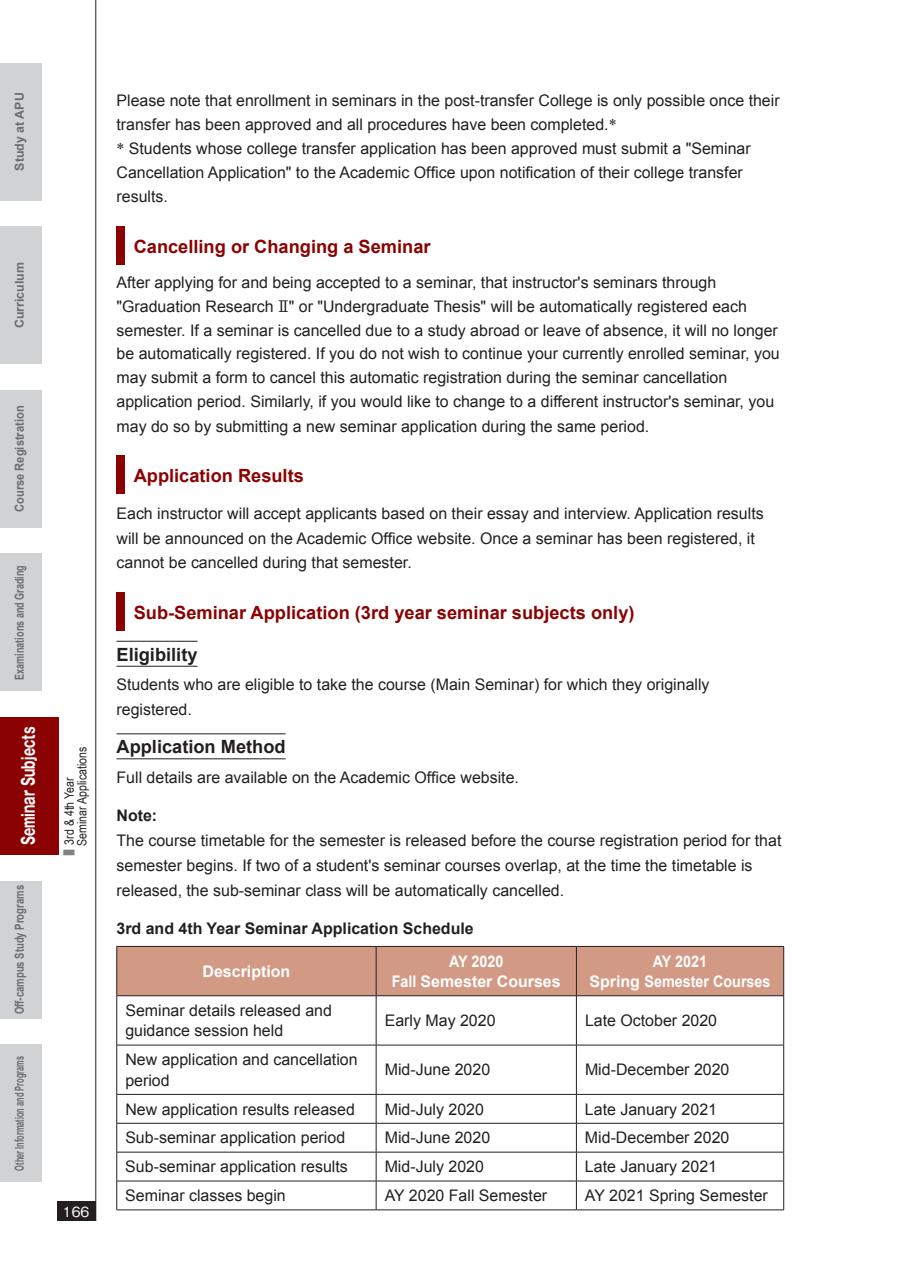
<style>
.page{position:relative;width:903px;height:1275px;background:#fff}
.page>*{position:absolute;margin:0;border:0;box-sizing:border-box;transform-origin:0 0}
.t1{font:700 18.2px "Arial";color:#8b0202}
.t2{font:700 18.2px "Arial";color:#231f20}
.t3{font:700 17.15px "Gothic MB101 Pro";color:#fff;scale:.7 1}
.t4{font:15.92px/23.8px "Arial";color:#231f20}
.t5{font:700 15.92px/20.5px "Arial";color:#fff;text-align:center;scale:.9 1}
.t6{font:700 15.92px "Arial";color:#231f20}
.t7{font:700 15.92px "Arial";color:#fff}
.t8{font:500 14px "Gothic BBB Pro";color:#fff}
.t9{font:12.95px/13px "Arial Narrow";color:#231f20}
.t10{font:700 12.42px "Arial";color:#6c6d70;scale:.6 1}
.t11{font:700 12.42px "Arial";color:#6c6d70;scale:.77 1}
.t12{font:700 12.42px "Arial";color:#6c6d70;scale:.73 1}
.t13{font:700 12.42px "Arial";color:#6c6d70}
.t14{font:700 12.42px "Arial";color:#6c6d70;scale:.9 1}
.t15{font:500 6.48px "Gothic BBB Pro";color:#808285;scale:2 1}
.s1{font-family:"Times New Roman"}
.s2{font-family:"Gothic BBB Pr 6";font-weight:500}
</style>
<div class="page">
<hr style="left:95px;top:0;width:1px;height:1221px;background:#231f20">
<div style="left:57px;top:1202px;width:39px;height:19px;background:#231f20"></div>
<div style="left:0;top:226px;width:41px;height:138px;background:#d1d2d4"></div>
<div style="left:0;top:390px;width:41px;height:138px;background:#d1d2d4"></div>
<div style="left:0;top:553px;width:41px;height:138px;background:#d1d2d4"></div>
<div style="left:0;top:881px;width:41px;height:138px;background:#d1d2d4"></div>
<div style="left:0;top:1044px;width:41px;height:138px;background:#d1d2d4"></div>
<div style="left:0;top:63px;width:41px;height:137px;background:#d1d2d4"></div>
<div style="left:0;top:717px;width:58px;height:138px;background:#8b0202"></div>
<hr style="left:116px;top:666px;width:82px;height:1px;background:#231f20">
<hr style="left:116px;top:758px;width:170px;height:1px;background:#231f20">
<div style="left:116px;top:226px;width:9px;height:39px;background:#8b0202"></div>
<div style="left:116px;top:455px;width:9px;height:39px;background:#8b0202"></div>
<div style="left:116px;top:592px;width:9px;height:39px;background:#8b0202"></div>
<hr style="left:116px;top:641px;width:82px;height:1px;background:#231f20">
<hr style="left:116px;top:733px;width:170px;height:1px;background:#231f20">
<div style="left:117px;top:947px;width:666px;height:48px;background:#d29985"></div>
<hr style="left:116px;top:946px;width:260px;height:1px;background:#231f20">
<hr style="left:116px;top:947px;width:1px;height:48px;background:#231f20">
<hr style="left:376px;top:946px;width:200px;height:1px;background:#231f20">
<hr style="left:376px;top:947px;width:1px;height:48px;background:#231f20">
<hr style="left:576px;top:946px;width:208px;height:1px;background:#231f20">
<hr style="left:576px;top:947px;width:1px;height:48px;background:#231f20">
<hr style="left:783px;top:947px;width:1px;height:48px;background:#231f20">
<hr style="left:116px;top:995px;width:260px;height:1px;background:#231f20">
<hr style="left:116px;top:996px;width:1px;height:49px;background:#231f20">
<hr style="left:376px;top:995px;width:200px;height:1px;background:#231f20">
<hr style="left:376px;top:996px;width:1px;height:49px;background:#231f20">
<hr style="left:576px;top:995px;width:208px;height:1px;background:#231f20">
<hr style="left:576px;top:996px;width:1px;height:49px;background:#231f20">
<hr style="left:783px;top:996px;width:1px;height:49px;background:#231f20">
<hr style="left:116px;top:1045px;width:260px;height:1px;background:#231f20">
<hr style="left:116px;top:1045px;width:1px;height:49px;background:#231f20">
<hr style="left:376px;top:1045px;width:200px;height:1px;background:#231f20">
<hr style="left:376px;top:1045px;width:1px;height:49px;background:#231f20">
<hr style="left:576px;top:1045px;width:208px;height:1px;background:#231f20">
<hr style="left:576px;top:1045px;width:1px;height:49px;background:#231f20">
<hr style="left:783px;top:1045px;width:1px;height:49px;background:#231f20">
<hr style="left:116px;top:1094px;width:260px;height:1px;background:#231f20">
<hr style="left:376px;top:1094px;width:200px;height:1px;background:#231f20">
<hr style="left:576px;top:1094px;width:208px;height:1px;background:#231f20">
<hr style="left:116px;top:1123px;width:260px;height:1px;background:#231f20">
<hr style="left:376px;top:1123px;width:200px;height:1px;background:#231f20">
<hr style="left:576px;top:1123px;width:208px;height:1px;background:#231f20">
<hr style="left:116px;top:1152px;width:260px;height:1px;background:#231f20">
<hr style="left:376px;top:1152px;width:200px;height:1px;background:#231f20">
<hr style="left:576px;top:1152px;width:208px;height:1px;background:#231f20">
<hr style="left:116px;top:1181px;width:260px;height:1px;background:#231f20">
<svg style="left:116px;top:1095px;width:1px;height:114px"></svg>
<hr style="left:376px;top:1181px;width:200px;height:1px;background:#231f20">
<svg style="left:376px;top:1095px;width:1px;height:114px"></svg>
<hr style="left:576px;top:1181px;width:208px;height:1px;background:#231f20">
<svg style="left:576px;top:1095px;width:1px;height:114px"></svg>
<svg style="left:783px;top:1095px;width:1px;height:114px"></svg>
<hr style="left:116px;top:1209px;width:260px;height:1px;background:#231f20">
<hr style="left:376px;top:1209px;width:200px;height:1px;background:#231f20">
<hr style="left:576px;top:1209px;width:208px;height:1px;background:#231f20">
<p class="t13" style="left:11px;top:170px;width:79px;rotate:-90deg">Study at APU</p>
<p class="t13" style="left:11px;top:328px;width:68px;rotate:-90deg">Curriculum</p>
<p class="t14" style="left:11px;top:512px;width:120px;rotate:-90deg">Course Registration</p>
<p class="t12" style="left:11px;top:680px;width:158px;rotate:-90deg">Examinations and Grading</p>
<p class="t3" style="left:14px;top:845px;width:171px;rotate:-90deg">Seminar Subjects</p>
<p class="t11" style="left:11px;top:1014px;width:169px;rotate:-90deg">Off-campus Study Programs</p>
<p class="t10" style="left:11px;top:1171px;width:193px;rotate:-90deg">Other Information and Programs</p>
<p class="t9" style="left:62px;top:846px;width:100px;rotate:-90deg">3rd &amp; 4th Year<br>Seminar Applications</p>
<p class="t15" style="left:76px;top:857px;width:8px;rotate:-180deg">■</p>
<p class="t8" style="left:63px;top:1200px;width:28px">166</p>
<p class="t4" style="left:116px;top:89px;width:665px">Please note that enrollment in seminars in the post-transfer College is only possible once their transfer has been approved and all procedures have been completed.<span class="s1">*<br>*</span> Students whose college transfer application has been approved must submit a "Seminar Cancellation Application" to the Academic Office upon notification of their college transfer results.</p>
<p class="t1" style="left:134px;top:234px;width:298px">Cancelling or Changing a Seminar</p>
<p class="t4" style="left:116px;top:271px;width:665px">After applying for and being accepted to a seminar, that instructor's seminars through "Graduation Research <span class="s2">Ⅱ</span>" or "Undergraduate Thesis" will be automatically registered each semester. If a seminar is cancelled due to a study abroad or leave of absence, it will no longer be automatically registered. If you do not wish to continue your currently enrolled seminar, you may submit a form to cancel this automatic registration during the seminar cancellation application period. Similarly, if you would like to change to a different instructor's seminar, you may do so by submitting a new seminar application during the same period.</p>
<p class="t1" style="left:134px;top:464px;width:172px">Application Results</p>
<p class="t4" style="left:116px;top:501px;width:649px;line-height:24.7px">Each instructor will accept applicants based on their essay and interview. Application results will be announced on the Academic Office website. Once a seminar has been registered, it cannot be cancelled during that semester.</p>
<p class="t1" style="left:134px;top:600px;width:502px">Sub-Seminar Application (3rd year seminar subjects only)</p>
<p class="t2" style="left:116px;top:642px;width:83px">Eligibility</p>
<p class="t4" style="left:116px;top:672px;width:595px;line-height:24.7px">Students who are eligible to take the course (Main Seminar) for which they originally registered.</p>
<p class="t2" style="left:116px;top:735px;width:171px">Application Method</p>
<p class="t4" style="left:116px;top:765px;width:404px">Full details are available on the Academic Office website.</p>
<p class="t6" style="left:116px;top:805px;width:42px">Note:</p>
<p class="t4" style="left:116px;top:828px;width:666px;line-height:24.7px">The course timetable for the semester is released before the course registration period for that semester begins. If two of a student's seminar courses overlap, at the time the timetable is released, the sub-seminar class will be automatically cancelled.</p>
<p class="t6" style="left:116px;top:918px;width:359px">3rd and 4th Year Seminar Application Schedule</p>
<p class="t7" style="left:203px;top:961px;width:89px">Description</p>
<p class="t5" style="left:392px;top:951px;width:189px">AY 2020<br>Fall Semester Courses</p>
<p class="t5" style="left:589px;top:951px;width:203px">AY 2021<br>Spring Semester Courses</p>
<p class="t4" style="left:125px;top:1000px;width:208px;line-height:20.5px">Seminar details released and guidance session held</p>
<p class="t4" style="left:385px;top:1009px;width:112px">Early May 2020</p>
<p class="t4" style="left:585px;top:1009px;width:134px">Late October 2020</p>
<p class="t4" style="left:125px;top:1049px;width:234px;line-height:20.5px">New application and cancellation period</p>
<p class="t4" style="left:385px;top:1058px;width:107px">Mid-June 2020</p>
<p class="t4" style="left:585px;top:1058px;width:146px">Mid-December 2020</p>
<p class="t4" style="left:125px;top:1097px;width:231px">New application results released</p>
<p class="t4" style="left:385px;top:1097px;width:101px">Mid-July 2020</p>
<p class="t4" style="left:585px;top:1097px;width:134px">Late January 2021</p>
<p class="t4" style="left:125px;top:1126px;width:221px">Sub-seminar application period</p>
<p class="t4" style="left:385px;top:1126px;width:107px">Mid-June 2020</p>
<p class="t4" style="left:585px;top:1126px;width:146px">Mid-December 2020</p>
<p class="t4" style="left:125px;top:1155px;width:224px">Sub-seminar application results</p>
<p class="t4" style="left:385px;top:1155px;width:101px">Mid-July 2020</p>
<p class="t4" style="left:585px;top:1155px;width:134px">Late January 2021</p>
<p class="t4" style="left:125px;top:1184px;width:162px">Seminar classes begin</p>
<p class="t4" style="left:385px;top:1184px;width:164px">AY 2020 Fall Semester</p>
<p class="t4" style="left:585px;top:1184px;width:184px">AY 2021 Spring Semester</p>
</div>
